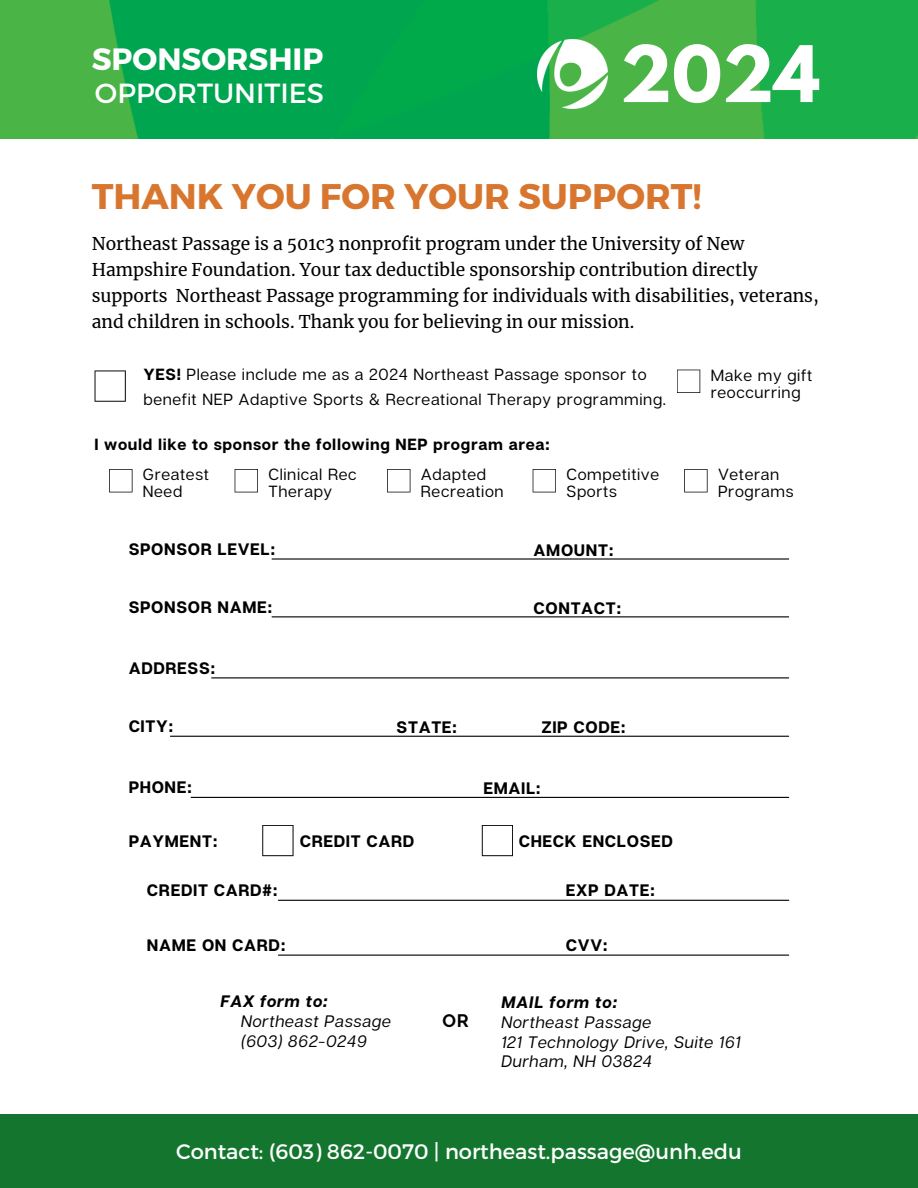
<style>
.page{position:relative;width:918px;height:1188px;background:#fff}
.page>*{position:absolute;margin:0;border:0;box-sizing:border-box;transform-origin:0 0}
.t1{font:700 69px "League Spartan";color:#fff}
.t2{font:700 35.55px "Montserrat";color:#d8762f}
.t3{font:700 30.75px "Montserrat";color:#fff}
.t4{font:27.6px "Montserrat";color:#fff}
.t5{font:21px "Montserrat";color:#fff}
.t6{font:700 18px "Raleway";color:#000}
.t7{font:17.4px/25.8px "Merriweather";color:#000}
.t8{font:700 16.65px "Articulat CF";letter-spacing:.04em;color:#000}
.t9{font:italic 16.65px "Articulat CF";letter-spacing:.04em;color:#000}
.t10{font:italic 700 16.65px "Articulat CF";letter-spacing:.04em;color:#000}
.t11{font:16.2px/16.8px "Articulat CF";letter-spacing:.04em;color:#000}
.t12{font:700 16.2px "Articulat CF";letter-spacing:.04em;color:#000}
.s1{font-weight:700}
</style>
<div class="page">
<div style="left:0;top:1114px;width:918px;height:74px;background:#14762e"></div>
<svg style="left:262px;top:825px;width:32px;height:31px"></svg>
<svg style="left:482px;top:825px;width:31px;height:31px"></svg>
<svg style="left:95px;top:370px;width:31px;height:32px"></svg>
<hr style="left:272px;top:558px;width:517px;height:2px;background:#000">
<hr style="left:272px;top:616px;width:517px;height:1px;background:#000">
<hr style="left:212px;top:677px;width:577px;height:1px;background:#000">
<hr style="left:170px;top:736px;width:619px;height:1px;background:#000">
<hr style="left:191px;top:797px;width:598px;height:1px;background:#000">
<hr style="left:278px;top:900px;width:511px;height:1px;background:#000">
<hr style="left:278px;top:955px;width:511px;height:1px;background:#000">
<img style="left:0;top:0;width:918px;height:138px">
<img style="left:538px;top:39px;width:70px;height:70px">
<svg style="left:235px;top:469px;width:23px;height:23px"></svg>
<svg style="left:387px;top:469px;width:23px;height:23px"></svg>
<svg style="left:533px;top:469px;width:23px;height:23px"></svg>
<svg style="left:684px;top:469px;width:24px;height:23px"></svg>
<svg style="left:109px;top:469px;width:24px;height:23px"></svg>
<svg style="left:677px;top:370px;width:23px;height:23px"></svg>
<h6 class="t3" style="left:92px;top:39px;width:233px">SPONSORSHIP</h6>
<h6 class="t4" style="left:95px;top:75px;width:231px">OPPORTUNITIES</h6>
<h6 class="t1" style="left:620px;top:40px;width:202px">2024</h6>
<h3 class="t2" style="left:92px;top:173px;width:611px">THANK YOU FOR YOUR SUPPORT!</h3>
<h6 class="t7" style="left:92px;top:231px;width:729px">Northeast Passage is a 501c3 nonprofit program under the University of New Hampshire Foundation. Your tax deductible sponsorship contribution directly supports Northeast Passage programming for individuals with disabilities, veterans, and children in schools. Thank you for believing in our mission.</h6>
<h4 class="t11" style="left:143px;top:362px;width:524px;line-height:24.3px"><span class="s1">YES!</span> Please include me as a 2024 Northeast Passage sponsor to benefit NEP Adaptive Sports &amp; Recreational Therapy programming.</h4>
<p class="t11" style="left:711px;top:366px;width:103px">Make my gift reoccurring</p>
<p class="t12" style="left:95px;top:434px;width:457px">I would like to sponsor the following NEP program area:</p>
<p class="t11" style="left:268px;top:466px;width:90px">Clinical Rec<br>Therapy</p>
<p class="t11" style="left:421px;top:466px;width:84px">Adapted<br>Recreation</p>
<h6 class="t11" style="left:567px;top:466px;width:94px">Competitive<br>Sports</h6>
<p class="t11" style="left:718px;top:466px;width:77px">Veteran<br>Programs</p>
<p class="t11" style="left:143px;top:466px;width:67px">Greatest</p>
<p class="t11" style="left:143px;top:483px;width:41px">Need</p>
<p class="t8" style="left:129px;top:538px;width:148px">SPONSOR LEVEL:</p>
<h1 class="t8" style="left:534px;top:540px;width:82px">AMOUNT:</h1>
<h2 class="t8" style="left:129px;top:596px;width:145px">SPONSOR NAME:</h2>
<p class="t8" style="left:534px;top:597px;width:89px">CONTACT:</p>
<p class="t8" style="left:129px;top:657px;width:88px">ADDRESS:</p>
<p class="t8" style="left:129px;top:716px;width:46px">CITY:</p>
<p class="t8" style="left:397px;top:717px;width:62px">STATE:</p>
<p class="t8" style="left:541px;top:717px;width:86px">ZIP CODE:</p>
<p class="t8" style="left:129px;top:777px;width:65px">PHONE:</p>
<p class="t8" style="left:483px;top:778px;width:59px">EMAIL:</p>
<h6 class="t8" style="left:129px;top:830px;width:90px">PAYMENT:</h6>
<p class="t8" style="left:300px;top:830px;width:116px">CREDIT CARD</p>
<p class="t8" style="left:519px;top:830px;width:156px">CHECK ENCLOSED</p>
<p class="t8" style="left:147px;top:880px;width:132px">CREDIT CARD#:</p>
<h6 class="t8" style="left:566px;top:880px;width:91px">EXP DATE:</h6>
<h6 class="t8" style="left:147px;top:935px;width:140px">NAME ON CARD:</h6>
<h6 class="t8" style="left:566px;top:935px;width:43px">CVV:</h6>
<h6 class="t10" style="left:221px;top:991px;width:108px">FAX form to:</h6>
<h6 class="t9" style="left:241px;top:1011px;width:151px">Northeast Passage</h6>
<h6 class="t9" style="left:241px;top:1030px;width:127px">(603) 862-0249</h6>
<h6 class="t6" style="left:442px;top:1010px;width:28px">OR</h6>
<h6 class="t10" style="left:502px;top:992px;width:117px">MAIL form to:</h6>
<h6 class="t9" style="left:502px;top:1012px;width:151px">Northeast Passage</h6>
<h6 class="t9" style="left:502px;top:1031px;width:240px">121 Technology Drive, Suite 161</h6>
<h6 class="t9" style="left:502px;top:1051px;width:152px">Durham, NH 03824</h6>
<p class="t5" style="left:176px;top:1138px;width:567px">Contact: (603) 862-0070 | northeast.passage@unh.edu</p>
</div>
